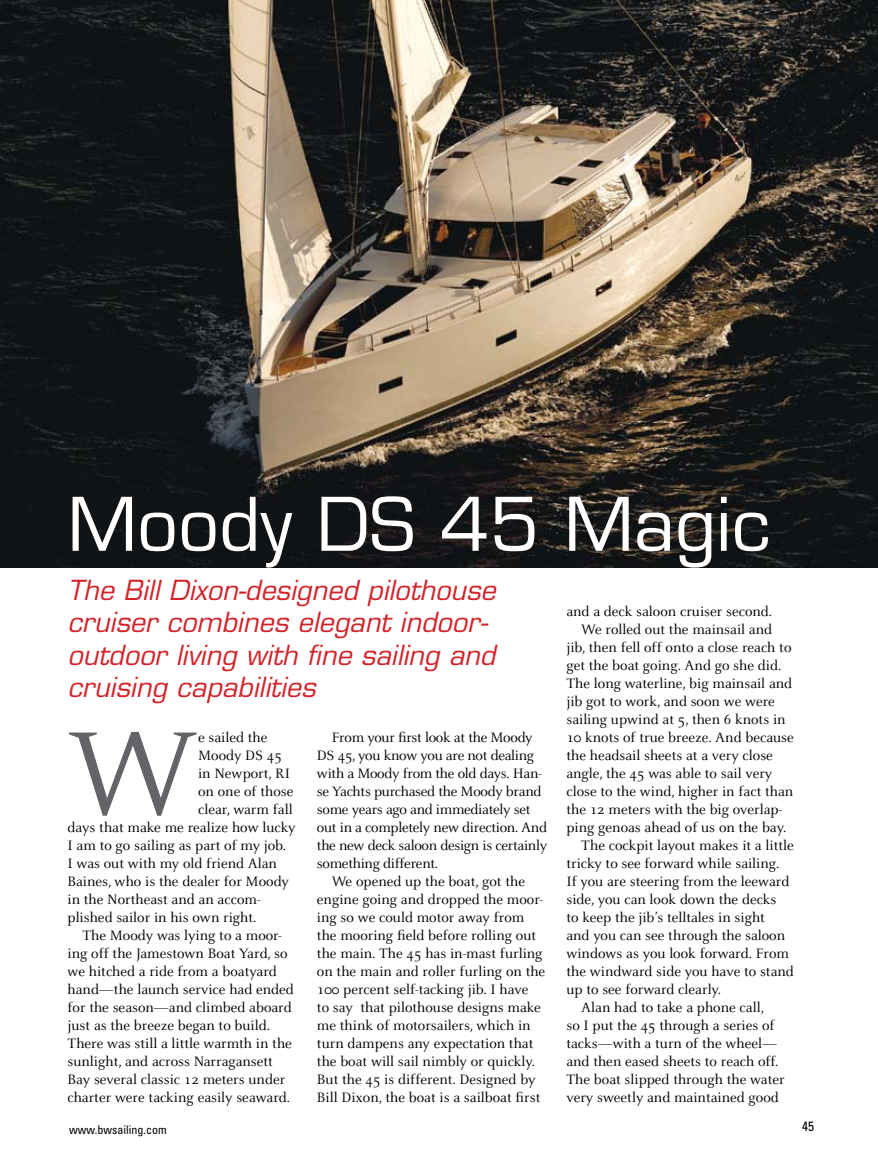
<style>
.page{position:relative;width:878px;height:1175px;background:#fff}
.page>*{position:absolute;margin:0;border:0;box-sizing:border-box;transform-origin:0 0}
.t1{font:130.35px "Celeste";color:#636467}
.t2{font:72px "Eurostile";color:#fff}
.t3{font:italic 27px/32.4px "Eurostile";color:#d2232a}
.t4{font:15px/18px "Celeste";color:#000}
.t5{font:15px/18px "Celeste";letter-spacing:-.02em;color:#000}
.t6{font:condensed 13.5px "Univers";color:#000}
.t7{font:condensed 12px "Univers";color:#000}
</style>
<div class="page">
<img style="left:0;top:0;width:878px;height:567px">
<h2 class="t2" style="left:68px;top:481px;width:704px">Moody DS 45 Magic</h2>
<h3 class="t3" style="left:68px;top:574px;width:430px">The Bill Dixon-designed pilothouse cruiser combines elegant indoor&shy;outdoor living with fine sailing and cruising capabilities</h3>
<h1 class="t1" style="left:68px;top:707px;width:132px">W</h1>
<p class="t4" style="left:198px;top:728px;width:71px">e sailed the</p>
<p class="t4" style="left:198px;top:746px;width:85px">Moody DS 45</p>
<p class="t4" style="left:198px;top:764px;width:93px">in Newport, RI</p>
<p class="t4" style="left:198px;top:782px;width:97px">on one of those</p>
<p class="t4" style="left:198px;top:800px;width:96px">clear, warm fall</p>
<p class="t4" style="left:67px;top:818px;width:229px">days that make me realize how lucky</p>
<p class="t4" style="left:67px;top:836px;width:220px">I am to go sailing as part of my job.</p>
<p class="t4" style="left:67px;top:854px;width:211px">I was out with my old friend Alan</p>
<p class="t4" style="left:67px;top:872px;width:223px">Baines, who is the dealer for Moody</p>
<p class="t4" style="left:67px;top:890px;width:194px">in the Northeast and an accom-</p>
<p class="t4" style="left:67px;top:908px;width:190px">plished sailor in his own right.</p>
<p class="t4" style="left:82px;top:926px;width:201px">The Moody was lying to a moor-</p>
<p class="t4" style="left:67px;top:944px;width:222px">ing off the Jamestown Boat Yard, so</p>
<p class="t4" style="left:67px;top:962px;width:211px">we hitched a ride from a boatyard</p>
<p class="t4" style="left:67px;top:980px;width:228px">hand—the launch service had ended</p>
<p class="t4" style="left:67px;top:998px;width:226px">for the season—and climbed aboard</p>
<p class="t4" style="left:67px;top:1016px;width:204px">just as the breeze began to build.</p>
<p class="t4" style="left:67px;top:1034px;width:226px">There was still a little warmth in the</p>
<p class="t4" style="left:67px;top:1052px;width:207px">sunlight, and across Narragansett</p>
<p class="t4" style="left:67px;top:1070px;width:219px">Bay several classic 12 meters under</p>
<p class="t4" style="left:67px;top:1088px;width:224px">charter were tacking easily seaward.</p>
<p class="t5" style="left:317px;top:728px;width:232px;text-indent:15px">From your first look at the Moody DS 45, you know you are not dealing with a Moody from the old days. Han&shy;se Yachts purchased the Moody brand some years ago and immediately set out in a completely new direction. And the new deck saloon design is certainly something different.</p>
<p class="t4" style="left:317px;top:872px;width:230px;text-indent:15px">We opened up the boat, got the engine going and dropped the moor&shy;ing so we could motor away from the mooring field before rolling out the main. The 45 has in-mast furling on the main and roller furling on the 100 percent self-tacking jib. I have<br>to say that pilothouse designs make me think of motorsailers, which in turn dampens any expectation that the boat will sail nimbly or quickly.<br>But the 45 is different. Designed by Bill Dixon, the boat is a sailboat first</p>
<p class="t4" style="left:566px;top:602px;width:207px">and a deck saloon cruiser second.</p>
<p class="t4" style="left:581px;top:620px;width:192px">We rolled out the mainsail and</p>
<p class="t4" style="left:566px;top:638px;width:226px">jib, then fell off onto a close reach to</p>
<p class="t4" style="left:566px;top:656px;width:216px">get the boat going. And go she did.</p>
<p class="t4" style="left:566px;top:674px;width:227px">The long waterline, big mainsail and</p>
<p class="t4" style="left:566px;top:692px;width:210px">jib got to work, and soon we were</p>
<p class="t4" style="left:566px;top:710px;width:221px">sailing upwind at 5, then 6 knots in</p>
<p class="t4" style="left:566px;top:728px;width:229px">10 knots of true breeze. And because</p>
<p class="t4" style="left:566px;top:746px;width:208px">the headsail sheets at a very close</p>
<p class="t4" style="left:566px;top:764px;width:207px">angle, the 45 was able to sail very</p>
<p class="t4" style="left:566px;top:782px;width:228px">close to the wind, higher in fact than</p>
<p class="t4" style="left:566px;top:800px;width:217px">the 12 meters with the big overlap-</p>
<p class="t4" style="left:566px;top:818px;width:221px">ping genoas ahead of us on the bay.</p>
<p class="t4" style="left:581px;top:836px;width:214px">The cockpit layout makes it a little</p>
<p class="t4" style="left:566px;top:854px;width:214px">tricky to see forward while sailing.</p>
<p class="t4" style="left:566px;top:872px;width:224px">If you are steering from the leeward</p>
<p class="t4" style="left:566px;top:890px;width:211px">side, you can look down the decks</p>
<p class="t4" style="left:566px;top:908px;width:200px">to keep the jib’s telltales in sight</p>
<p class="t4" style="left:566px;top:926px;width:220px">and you can see through the saloon</p>
<p class="t4" style="left:566px;top:944px;width:224px">windows as you look forward. From</p>
<p class="t4" style="left:566px;top:962px;width:229px">the windward side you have to stand</p>
<p class="t4" style="left:566px;top:980px;width:156px">up to see forward clearly.</p>
<p class="t4" style="left:581px;top:998px;width:184px">Alan had to take a phone call,</p>
<p class="t4" style="left:566px;top:1016px;width:210px">so I put the 45 through a series of</p>
<p class="t4" style="left:566px;top:1034px;width:212px">tacks—with a turn of the wheel—</p>
<p class="t4" style="left:566px;top:1052px;width:213px">and then eased sheets to reach off.</p>
<p class="t4" style="left:566px;top:1070px;width:220px">The boat slipped through the water</p>
<p class="t4" style="left:566px;top:1088px;width:214px">very sweetly and maintained good</p>
<p class="t7" style="left:69px;top:1121px;width:99px">www.bwsailing.com</p>
<p class="t6" style="left:802px;top:1117px;width:13px">45</p>
</div>
